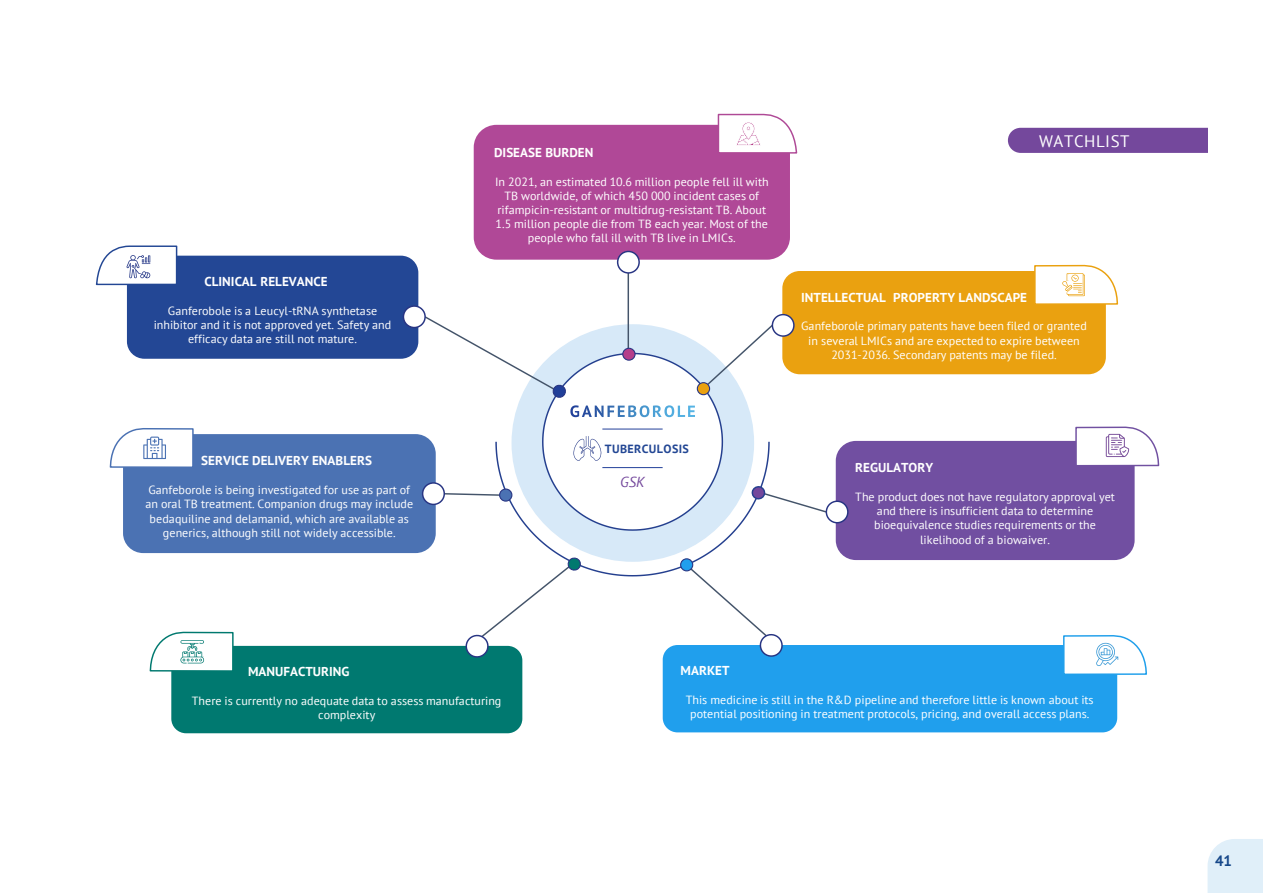
<style>
.page{position:relative;width:1263px;height:893px;background:#fff}
.page>*{position:absolute;margin:0;border:0;box-sizing:border-box;transform-origin:0 0}
.t1{font:16.5px "PT Sans";letter-spacing:.035em;color:#fff}
.t2{font:700 15px "PT Sans";color:#154789}
.t3{font:italic 14.55px "PT Sans";color:#74489c}
.t4{font:700 12.9px "PT Sans";letter-spacing:.005em;color:#fff}
.t5{font:11.85px/14.1px "PT Sans";color:#fff;text-align:center}
.t6{font:700 11.85px "PT Sans";letter-spacing:.03em;color:#234794}
</style>
<div class="page">
<div style="left:1207px;top:839px;width:56px;height:54px;background:#e0eff9"></div>
<div style="left:127px;top:256px;width:291px;height:103px;background:#234795;border-radius:17px"></div>
<svg style="left:95px;top:245px;width:83px;height:41px"></svg>
<div style="left:836px;top:441px;width:298px;height:119px;background:#714fa1;border-radius:20px"></div>
<svg style="left:1074px;top:426px;width:86px;height:41px"></svg>
<div style="left:123px;top:434px;width:313px;height:119px;background:#4b72b3;border-radius:20px"></div>
<svg style="left:109px;top:428px;width:85px;height:40px"></svg>
<div style="left:782px;top:271px;width:324px;height:103px;background:#eaa110;border-radius:17px"></div>
<svg style="left:1034px;top:264px;width:85px;height:42px"></svg>
<div style="left:474px;top:125px;width:316px;height:135px;background:#b04897;border-radius:23px"></div>
<svg style="left:717px;top:113px;width:81px;height:41px"></svg>
<div style="left:663px;top:645px;width:454px;height:87px;background:#209fed;border-radius:15px"></div>
<svg style="left:1063px;top:635px;width:84px;height:41px"></svg>
<div style="left:171px;top:646px;width:351px;height:87px;background:#007970;border-radius:15px"></div>
<svg style="left:149px;top:631px;width:85px;height:41px"></svg>
<hr style="left:627px;top:273px;width:2px;height:76px;background:#44546a">
<div style="left:403px;top:306px;width:22px;height:21px;background:#fff;border-radius:50%"></div>
<div style="left:403px;top:305px;width:23px;height:23px;border:1px solid #283583;border-radius:50%"></div>
<div style="left:618px;top:251px;width:21px;height:22px;background:#fff;border-radius:50%"></div>
<div style="left:617px;top:251px;width:23px;height:23px;border:1px solid #283583;border-radius:50%"></div>
<div style="left:772px;top:314px;width:23px;height:23px;border:1px solid #283583;border-radius:50%"></div>
<div style="left:826px;top:501px;width:22px;height:22px;background:#fff;border-radius:50%"></div>
<div style="left:826px;top:500px;width:22px;height:23px;border:1px solid #283583;border-radius:50%"></div>
<div style="left:422px;top:482px;width:23px;height:23px;border:1px solid #283583;border-radius:50%"></div>
<svg style="left:423px;top:315px;width:405px;height:344px"></svg>
<div style="left:1008px;top:128px;width:199px;height:25px;background:#74489c"></div>
<p class="t4" style="left:204px;top:273px;width:125px">CLINICAL RELEVANCE</p>
<p class="t5" style="left:154px;top:303px;width:239px">Ganferobole is a Leucyl-tRNA synthetase inhibitor and it is not approved yet. Safety and efficacy data are still not mature.</p>
<p class="t4" style="left:201px;top:452px;width:172px">SERVICE DELIVERY ENABLERS</p>
<p class="t5" style="left:145px;top:483px;width:269px">Ganfeborole is being investigated for use as part of an oral TB treatment. Companion drugs may include bedaquiline and delamanid, which are available as generics, although still not widely accessible.</p>
<p class="t4" style="left:494px;top:144px;width:101px">DISEASE BURDEN</p>
<p class="t5" style="left:495px;top:174px;width:275px">In 2021, an estimated 10.6 million people fell ill with TB worldwide, of which 450 000 incident cases of rifampicin-resistant or multidrug-resistant TB. About 1.5 million people die from TB each year. Most of the people who fall ill with TB live in LMICs.</p>
<p class="t6" style="left:605px;top:441px;width:85px">TUBERCULOSIS</p>
<p class="t3" style="left:620px;top:473px;width:26px">GSK</p>
<p class="t1" style="left:1039px;top:130px;width:92px">WATCHLIST</p>
<p class="t4" style="left:801px;top:289px;width:227px">INTELLECTUAL PROPERTY LANDSCAPE</p>
<p class="t5" style="left:801px;top:319px;width:287px">Ganfeborole primary patents have been filed or granted in several LMICs and are expected to expire between<br>2031-2036. Secondary patents may be filed.</p>
<p class="t4" style="left:855px;top:459px;width:79px">REGULATORY</p>
<p class="t5" style="left:855px;top:490px;width:261px">The product does not have regulatory approval yet and there is insufficient data to determine bioequivalence studies requirements or the likelihood of a biowaiver.</p>
<p class="t4" style="left:248px;top:663px;width:103px">MANUFACTURING</p>
<p class="t5" style="left:192px;top:693px;width:311px">There is currently no adequate data to assess manufacturing complexity</p>
<p class="t4" style="left:681px;top:662px;width:50px">MARKET</p>
<p class="t5" style="left:686px;top:692px;width:409px">This medicine is still in the R&amp;D pipeline and therefore little is known about its potential positioning in treatment protocols, pricing, and overall access plans.</p>
<p class="t2" style="left:1215px;top:851px;width:19px">41</p>
</div>
